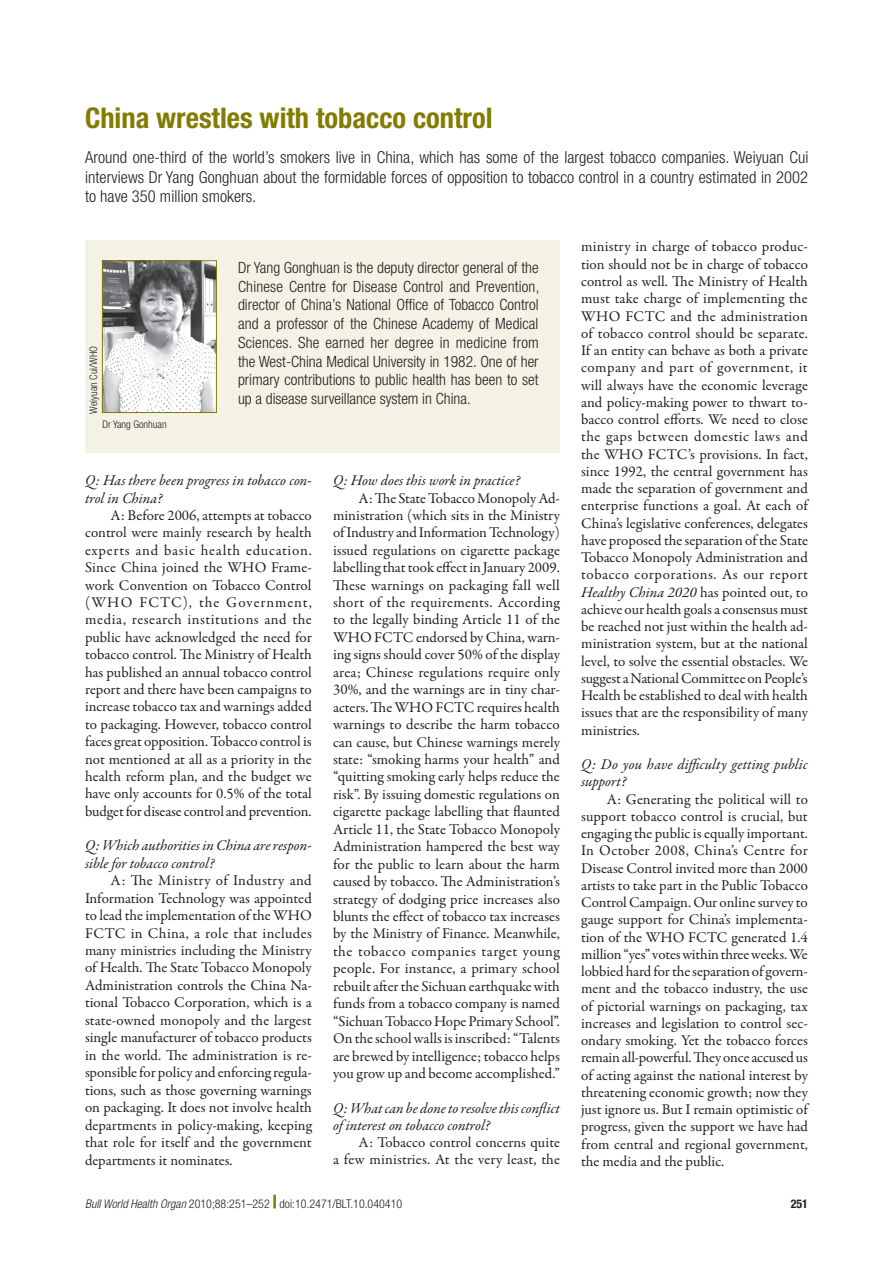
<style>
.page{position:relative;width:893px;height:1263px;background:#fff}
.page>*{position:absolute;margin:0;border:0;box-sizing:border-box;transform-origin:0 0}
.Article_Title{font:700 condensed 28.5px "Helvetica Neue LT Std";color:#827c00}
.Strap_Para{font:300 condensed 16.5px/19.5px "Helvetica Neue LT Std";letter-spacing:.005em;color:#231f20;text-align:justify}
.News_Bio{font:300 condensed 15.45px/18.8px "Helvetica Neue LT Std";color:#231f20;text-align:justify}
.Para_Ind{font:15px/17.4px "Garamond Premr Pro";color:#231f20;text-align:justify}
.News_Question{font:italic 15px/17.2px "Garamond Premr Pro";letter-spacing:-.005em;color:#231f20}
.t1{font:300 condensed 12px "Helvetica Neue LT Std";color:#231f20}
.t2{font:700 condensed 12px "Helvetica Neue LT Std";color:#231f20}
.Fig_Credit{font:300 condensed 10.5px "Helvetica Neue LT Std";color:#231f20}
.s1{font-style:italic}
.s2{font-weight:800;font-stretch:expanded;font-size:18px;color:#827c00}
</style>
<div class="page">
<div style="left:85px;top:241px;width:475px;height:212px;background:#f3f2e4"></div>
<img style="left:104px;top:262px;width:111px;height:149px">
<div style="left:102px;top:260px;width:115px;height:153px;border:1px solid #827c00"></div>
<p class="Article_Title" style="left:85px;top:101px;width:409px">China wrestles with tobacco control</p>
<p class="Strap_Para" style="left:85px;top:148px;width:725px">Around one-third of the world’s smokers live in China, which has some of the largest tobacco companies. Weiyuan Cui interviews Dr Yang Gonghuan about the formidable forces of opposition to tobacco control in a country estimated in 2002 to have 350 million smokers.</p>
<p class="Fig_Credit" style="left:87px;top:414px;width:69px;rotate:-90deg">Weiyuan Cui/WHO</p>
<p class="Fig_Credit" style="left:102px;top:418px;width:66px">Dr Yang Gonhuan</p>
<p class="News_Bio" style="left:238px;top:258px;width:303px">Dr Yang Gonghuan is the deputy director general of the Chinese Centre for Disease Control and Prevention, director of China’s National Office of Tobacco Control and a professor of the Chinese Academy of Medical Sciences. She earned her degree in medicine from the West-China Medical University in 1982. One of her primary contributions to public health has been to set up a disease surveillance system in China.</p>
<p class="News_Question" style="left:85px;top:473px;width:228px">Q: Has there been progress in tobacco con&shy;trol in China?</p>
<p class="Para_Ind" style="left:85px;top:507px;width:228px;text-indent:26px">A: Before 2006, attempts at tobacco control were mainly research by health experts and basic health education.<br>Since China joined the WHO Frame&shy;work Convention on Tobacco Control (WHO FCTC), the Government, media, research institutions and the public have acknowledged the need for tobacco control. The Ministry of Health has published an annual tobacco control report and there have been campaigns to increase tobacco tax and warnings added to packaging. However, tobacco control faces great opposition. Tobacco control is not mentioned at all as a priority in the health reform plan, and the budget we have only accounts for 0.5% of the total budget for disease control and prevention.</p>
<p class="News_Question" style="left:85px;top:838px;width:228px">Q: Which authorities in China are respon&shy;sible for tobacco control?</p>
<p class="Para_Ind" style="left:85px;top:872px;width:228px;text-indent:26px">A: The Ministry of Industry and Information Technology was appointed to lead the implementation of the WHO FCTC in China, a role that includes many ministries including the Ministry of Health. The State Tobacco Monopoly Administration controls the China Na&shy;tional Tobacco Corporation, which is a state-owned monopoly and the largest single manufacturer of tobacco products in the world. The administration is re&shy;sponsible for policy and enforcing regula&shy;tions, such as those governing warnings on packaging. It does not involve health departments in policy-making, keeping that role for itself and the government departments it nominates.</p>
<p class="News_Question" style="left:333px;top:473px;width:189px">Q: How does this work in practice?</p>
<p class="Para_Ind" style="left:333px;top:490px;width:228px;text-indent:26px">A: The State Tobacco Monopoly Ad&shy;ministration (which sits in the Ministry of Industry and Information Technology) issued regulations on cigarette package labelling that took effect in January 2009.<br>These warnings on packaging fall well short of the requirements. According to the legally binding Article 11 of the WHO FCTC endorsed by China, warn&shy;ing signs should cover 50% of the display area; Chinese regulations require only 30%, and the warnings are in tiny char&shy;acters. The WHO FCTC requires health warnings to describe the harm tobacco can cause, but Chinese warnings merely state: “smoking harms your health” and “quitting smoking early helps reduce the risk”. By issuing domestic regulations on cigarette package labelling that flaunted Article 11, the State Tobacco Monopoly Administration hampered the best way for the public to learn about the harm caused by tobacco. The Administration’s strategy of dodging price increases also blunts the effect of tobacco tax increases by the Ministry of Finance. Meanwhile, the tobacco companies target young people. For instance, a primary school rebuilt after the Sichuan earthquake with funds from a tobacco company is named “Sichuan Tobacco Hope Primary School”.<br>On the school walls is inscribed: “Talents are brewed by intelligence; tobacco helps you grow up and become accomplished.”</p>
<p class="News_Question" style="left:333px;top:1100px;width:228px">Q: What can be done to resolve this conflict of interest on tobacco control?</p>
<p class="Para_Ind" style="left:333px;top:1134px;width:228px;text-align:right">A: Tobacco control concerns quite<br>a few ministries. At the very least, the</p>
<p class="Para_Ind" style="left:581px;top:238px;width:228px">ministry in charge of tobacco produc&shy;tion should not be in charge of tobacco control as well. The Ministry of Health must take charge of implementing the WHO FCTC and the administration of tobacco control should be separate.<br>If an entity can behave as both a private company and part of government, it will always have the economic leverage and policy-making power to thwart to&shy;bacco control efforts. We need to close the gaps between domestic laws and the WHO FCTC’s provisions. In fact, since 1992, the central government has made the separation of government and enterprise functions a goal. At each of China’s legislative conferences, delegates have proposed the separation of the State Tobacco Monopoly Administration and tobacco corporations. As our report <span class="s1">Healthy China 2020</span> has pointed out, to achieve our health goals a consensus must be reached not just within the health ad&shy;ministration system, but at the national level, to solve the essential obstacles. We suggest a National Committee on People’s Health be established to deal with health issues that are the responsibility of many ministries.</p>
<p class="News_Question" style="left:581px;top:756px;width:228px">Q: Do you have difficulty getting public support?</p>
<p class="Para_Ind" style="left:581px;top:790px;width:228px;text-indent:26px">A: Generating the political will to support tobacco control is crucial, but engaging the public is equally important.<br>In October 2008, China’s Centre for Disease Control invited more than 2000 artists to take part in the Public Tobacco Control Campaign. Our online survey to gauge support for China’s implementa&shy;tion of the WHO FCTC generated 1.4 million “yes” votes within three weeks. We lobbied hard for the separation of govern&shy;ment and the tobacco industry, the use of pictorial warnings on packaging, tax increases and legislation to control sec&shy;ondary smoking. Yet the tobacco forces remain all-powerful. They once accused us of acting against the national interest by threatening economic growth; now they just ignore us. But I remain optimistic of progress, given the support we have had from central and regional government, the media and the public.</p>
<p class="t1" style="left:85px;top:1197px;width:319px"><span class="s1">Bull World Health Organ</span> 2010;88:251–252 <span class="s2">|</span> doi:10.2471/BLT.10.040410</p>
<p class="t2" style="left:791px;top:1196px;width:19px">251</p>
</div>
